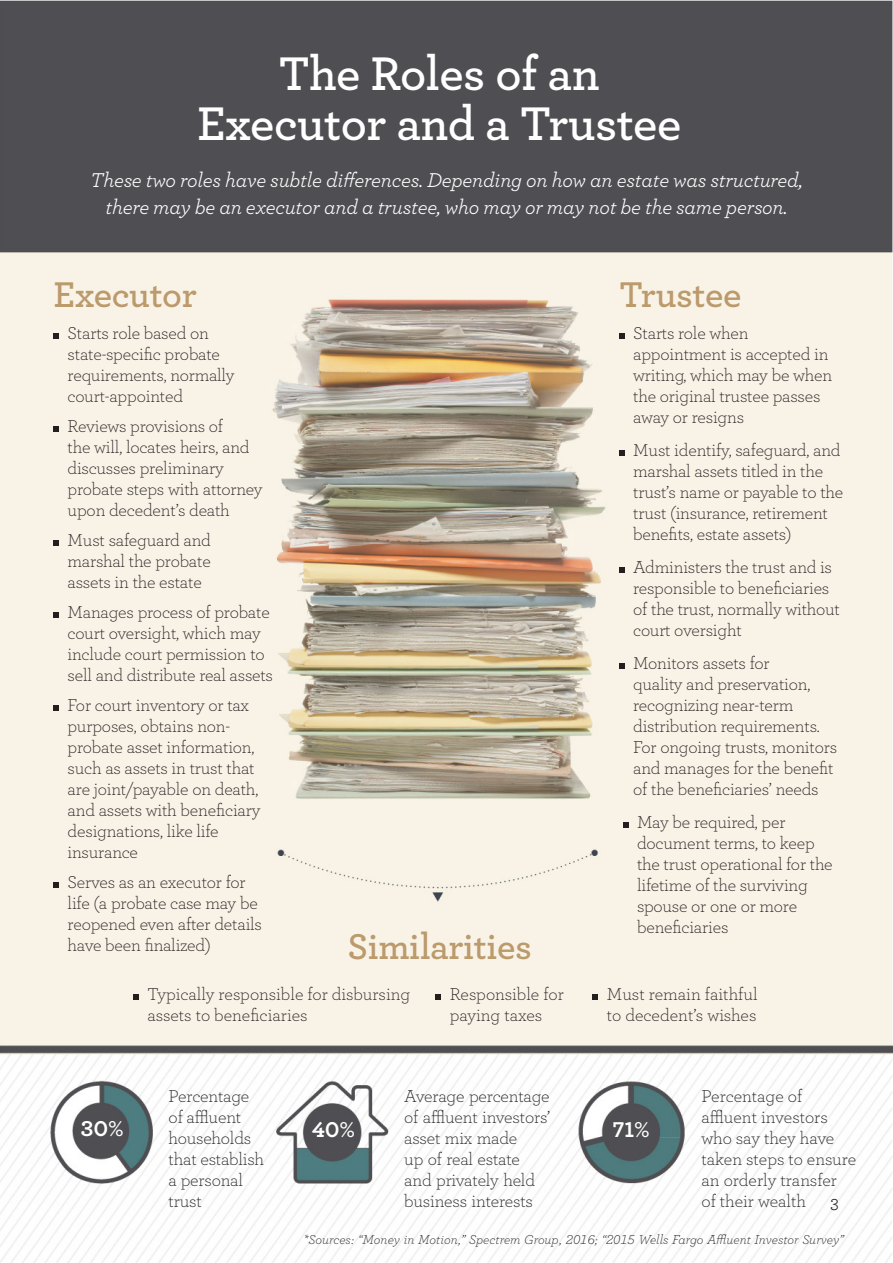
<style>
.page{position:relative;width:893px;height:1263px;background:#fff}
.page>*{position:absolute;margin:0;border:0;box-sizing:border-box;transform-origin:0 0}
.t1{font:600 49.5px/49.5px "Archer";letter-spacing:-.01em;color:#fff;text-align:center}
.t2{font:600 37.5px "Archer";letter-spacing:-.01em;color:#bb9a6c}
.t3{font:700 22.5px "Archer";color:#fff}
.t4{font:italic 21px/27px "Archer";letter-spacing:-.01em;color:#fff;text-align:center}
.t5{font:300 18px/21px "Archer";letter-spacing:-.01em;color:#231f20}
.t6{font:18px "Archer";color:#231f20}
.t7{font:italic 300 13.5px "Archer";color:#231f20}
</style>
<div class="page">
<img style="left:0;top:0;width:893px;height:1263px">
<svg style="left:54px;top:333px;width:5px;height:5px"></svg>
<svg style="left:54px;top:426px;width:5px;height:5px"></svg>
<svg style="left:54px;top:540px;width:5px;height:5px"></svg>
<svg style="left:54px;top:612px;width:5px;height:5px"></svg>
<svg style="left:54px;top:705px;width:5px;height:5px"></svg>
<svg style="left:54px;top:882px;width:5px;height:5px"></svg>
<svg style="left:619px;top:333px;width:5px;height:5px"></svg>
<svg style="left:619px;top:450px;width:5px;height:5px"></svg>
<svg style="left:619px;top:567px;width:5px;height:5px"></svg>
<svg style="left:619px;top:663px;width:5px;height:5px"></svg>
<svg style="left:623px;top:822px;width:5px;height:5px"></svg>
<svg style="left:133px;top:994px;width:5px;height:6px"></svg>
<svg style="left:436px;top:994px;width:5px;height:6px"></svg>
<svg style="left:593px;top:994px;width:5px;height:6px"></svg>
<h2 class="t1" style="left:197px;top:46px;width:486px">The Roles of an<br>Executor and a Trustee</h2>
<p class="t4" style="left:90px;top:165px;width:714px">These two roles have subtle differences. Depending on how an estate was structured, there may be an executor and a trustee, who may or may not be the same person.</p>
<h3 class="t2" style="left:54px;top:267px;width:145px">Executor</h3>
<p class="t5" style="left:68px;top:322px;width:169px">Starts role based on state-specific probate requirements, normally court-appointed</p>
<p class="t5" style="left:68px;top:415px;width:197px">Reviews provisions of<br>the will, locates heirs, and discusses preliminary probate steps with attorney upon decedent’s death</p>
<p class="t5" style="left:68px;top:529px;width:145px;text-align:justify">Must safeguard and marshal the probate assets in the estate</p>
<p class="t5" style="left:68px;top:601px;width:207px">Manages process of probate court oversight, which may include court permission to sell and distribute real assets</p>
<p class="t5" style="left:68px;top:694px;width:194px">For court inventory or tax purposes, obtains non&shy;probate asset information, such as assets in trust that are joint/payable on death, and assets with beneficiary designations, like life insurance</p>
<p class="t5" style="left:68px;top:871px;width:196px">Serves as an executor for life (a probate case may be reopened even after details have been finalized)</p>
<h3 class="t2" style="left:619px;top:267px;width:124px">Trustee</h3>
<p class="t5" style="left:633px;top:322px;width:201px">Starts role when appointment is accepted in writing, which may be when the original trustee passes away or resigns</p>
<p class="t5" style="left:633px;top:439px;width:212px">Must identify, safeguard, and marshal assets titled in the trust’s name or payable to the trust (insurance, retirement benefits, estate assets)</p>
<p class="t5" style="left:633px;top:556px;width:208px">Administers the trust and is responsible to beneficiaries of the trust, normally without court oversight</p>
<p class="t5" style="left:633px;top:652px;width:205px">Monitors assets for<br>quality and preservation, recognizing near-term distribution requirements.<br>For ongoing trusts, monitors and manages for the benefit of the beneficiaries’ needs</p>
<p class="t5" style="left:637px;top:811px;width:197px">May be required, per document terms, to keep the trust operational for the lifetime of the surviving spouse or one or more beneficiaries</p>
<h3 class="t2" style="left:347px;top:918px;width:186px">Similarities</h3>
<p class="t5" style="left:147px;top:983px;width:264px">Typically responsible for disbursing assets to beneficiaries</p>
<p class="t5" style="left:450px;top:983px;width:115px">Responsible for paying taxes</p>
<p class="t5" style="left:607px;top:983px;width:152px">Must remain faithful to decedent’s wishes</p>
<p class="t3" style="left:81px;top:1111px;width:44px">30%</p>
<p class="t5" style="left:169px;top:1085px;width:97px">Percentage of affluent households that establish a personal trust</p>
<p class="t5" style="left:701px;top:1085px;width:156px">Percentage of affluent investors who say they have taken steps to ensure an orderly transfer<br>of their wealth</p>
<p class="t7" style="left:304px;top:1230px;width:542px">*Sources: “Money in Motion,” Spectrem Group, 2016; “2015 Wells Fargo Affluent Investor Survey”</p>
<p class="t5" style="left:404px;top:1085px;width:148px">Average percentage of affluent investors’ asset mix made<br>up of real estate and privately held business interests</p>
<p class="t3" style="left:613px;top:1112px;width:38px">71%</p>
<p class="t3" style="left:312px;top:1112px;width:45px">40%</p>
<p class="t6" style="left:830px;top:1189px;width:10px">3</p>
</div>
